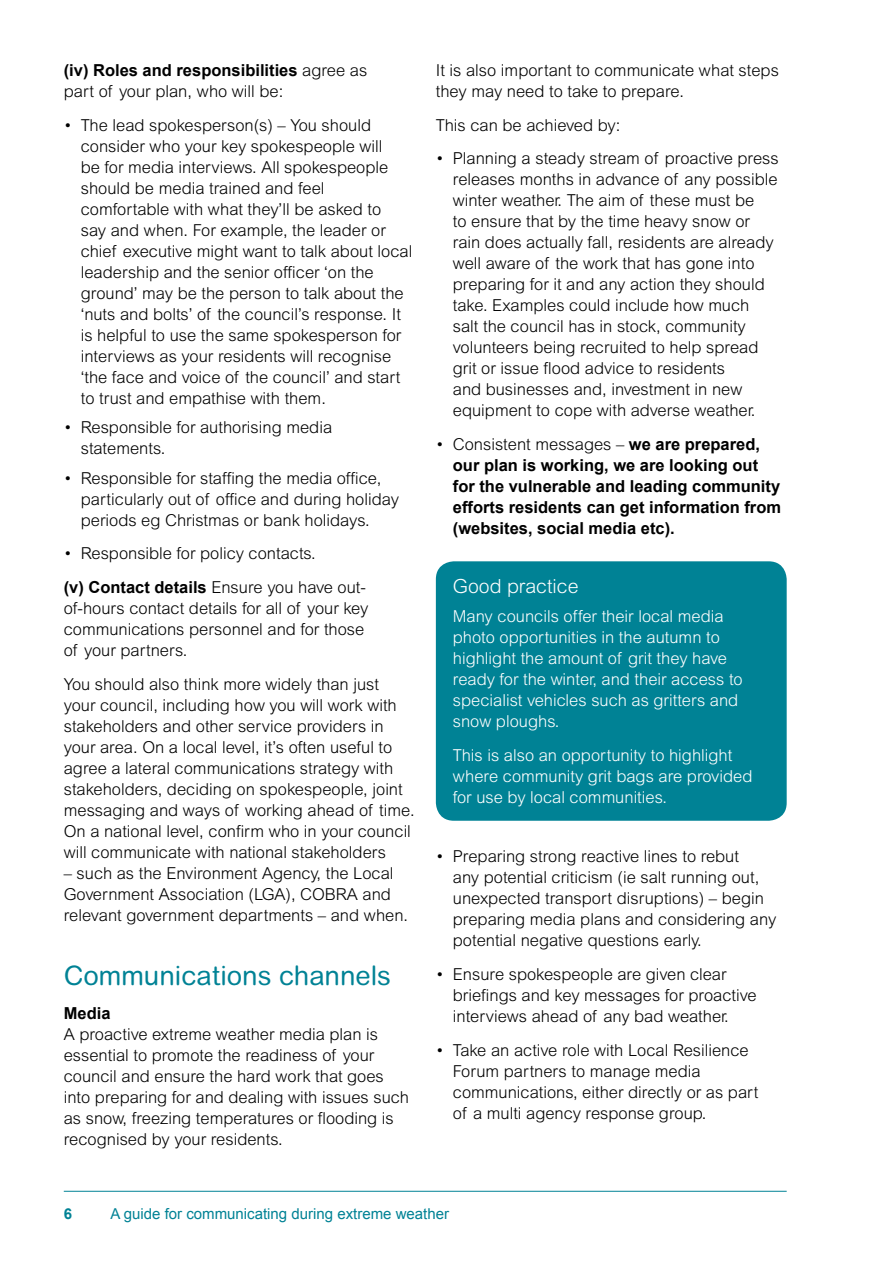
<style>
.page{position:relative;width:893px;height:1263px;background:#fff}
.page>*{position:absolute;margin:0;border:0;box-sizing:border-box;transform-origin:0 0}
.t1{font:27px "Arial Rounded MT";color:#008295}
.t2{font:300 19.5px "Arial MT Std";color:#fff}
.t3{font:300 16.5px/21px "Arial MT Std";color:#000}
.t4{font:300 16.5px/21px "Arial MT Std";color:#fff}
.t5{font:700 16.5px/21px "Arial";color:#000}
.t6{font:15px "Arial";color:#008295}
.t7{font:700 15px "Arial";color:#008295}
.s1{font-family:"Arial MT Std";font-weight:300}
.s2{font-family:"Arial";font-weight:700}
</style>
<div class="page">
<hr style="left:64px;top:1191px;width:723px;height:1px;background:#008295">
<div style="left:436px;top:561px;width:351px;height:260px;background:#008295;border-radius:18px"></div>
<p class="t5" style="left:64px;top:60px;width:305px">(iv) Roles and responsibilities <span class="s1">agree as</span></p>
<p class="t3" style="left:64px;top:80px;width:221px">part of your plan, who will be:</p>
<p class="t3" style="left:81px;top:114px;width:333px;text-indent:-17px">• The lead spokesperson(s) – You should consider who your key spokespeople will<br>be for media interviews. All spokespeople should be media trained and feel comfortable with what they’ll be asked to<br>say and when. For example, the leader or chief executive might want to talk about local leadership and the senior officer ‘on the ground’ may be the person to talk about the ‘nuts and bolts’ of the council’s response. It is helpful to use the same spokesperson for interviews as your residents will recognise ‘the face and voice of the council’ and start to trust and empathise with them.</p>
<p class="t3" style="left:81px;top:417px;width:253px;text-indent:-17px">• Responsible for authorising media statements.</p>
<p class="t3" style="left:81px;top:467px;width:320px;text-indent:-17px">• Responsible for staffing the media office, particularly out of office and during holiday periods eg Christmas or bank holidays.</p>
<p class="t3" style="left:64px;top:543px;width:254px">• Responsible for policy contacts.</p>
<p class="t5" style="left:64px;top:577px;width:304px">(v) Contact details <span class="s1">Ensure you have out-</span></p>
<p class="t3" style="left:64px;top:598px;width:306px">of-hours contact details for all of your key communications personnel and for those of your partners.</p>
<p class="t3" style="left:64px;top:674px;width:352px">You should also think more widely than just your council, including how you will work with stakeholders and other service providers in your area. On a local level, it’s often useful to agree a lateral communications strategy with stakeholders, deciding on spokespeople, joint messaging and ways of working ahead of time.<br>On a national level, confirm who in your council will communicate with national stakeholders</p>
<p class="t3" style="left:64px;top:863px;width:346px">– such as the Environment Agency, the Local<br>Government Association (LGA), COBRA and relevant government departments – and when.</p>
<h1 class="t1" style="left:64px;top:960px;width:329px">Communications channels</h1>
<p class="t5" style="left:64px;top:1003px;width:48px">Media</p>
<p class="t3" style="left:64px;top:1023px;width:347px">A proactive extreme weather media plan is essential to promote the readiness of your council and ensure the hard work that goes into preparing for and dealing with issues such as snow, freezing temperatures or flooding is recognised by your residents.</p>
<p class="t3" style="left:436px;top:59px;width:345px">It is also important to communicate what steps they may need to take to prepare.</p>
<p class="t3" style="left:436px;top:114px;width:186px">This can be achieved by:</p>
<p class="t3" style="left:453px;top:148px;width:327px;text-indent:-17px">• Planning a steady stream of proactive press releases months in advance of any possible winter weather. The aim of these must be<br>to ensure that by the time heavy snow or rain does actually fall, residents are already well aware of the work that has gone into preparing for it and any action they should take. Examples could include how much salt the council has in stock, community volunteers being recruited to help spread grit or issue flood advice to residents<br>and businesses and, investment in new equipment to cope with adverse weather.</p>
<p class="t3" style="left:436px;top:434px;width:326px">• Consistent messages – <span class="s2">we are prepared,</span></p>
<p class="t5" style="left:453px;top:455px;width:330px">our plan is working, we are looking out for the vulnerable and leading community efforts residents can get information from (websites, social media etc).</p>
<p class="t2" style="left:453px;top:575px;width:127px">Good practice</p>
<p class="t4" style="left:453px;top:606px;width:291px">Many councils offer their local media photo opportunities in the autumn to highlight the amount of grit they have ready for the winter, and their access to specialist vehicles such as gritters and snow ploughs.</p>
<p class="t4" style="left:453px;top:744px;width:301px">This is also an opportunity to highlight where community grit bags are provided for use by local communities.</p>
<p class="t3" style="left:453px;top:846px;width:325px;text-indent:-17px">• Preparing strong reactive lines to rebut<br>any potential criticism (ie salt running out, unexpected transport disruptions) – begin preparing media plans and considering any potential negative questions early.</p>
<p class="t3" style="left:453px;top:963px;width:305px;text-indent:-17px">• Ensure spokespeople are given clear briefings and key messages for proactive interviews ahead of any bad weather.</p>
<p class="t3" style="left:453px;top:1039px;width:307px;text-indent:-17px">• Take an active role with Local Resilience Forum partners to manage media communications, either directly or as part of a multi agency response group.</p>
<p class="t7" style="left:64px;top:1203px;width:10px">6</p>
<p class="t6" style="left:111px;top:1203px;width:340px">A guide for communicating during extreme weather</p>
</div>
